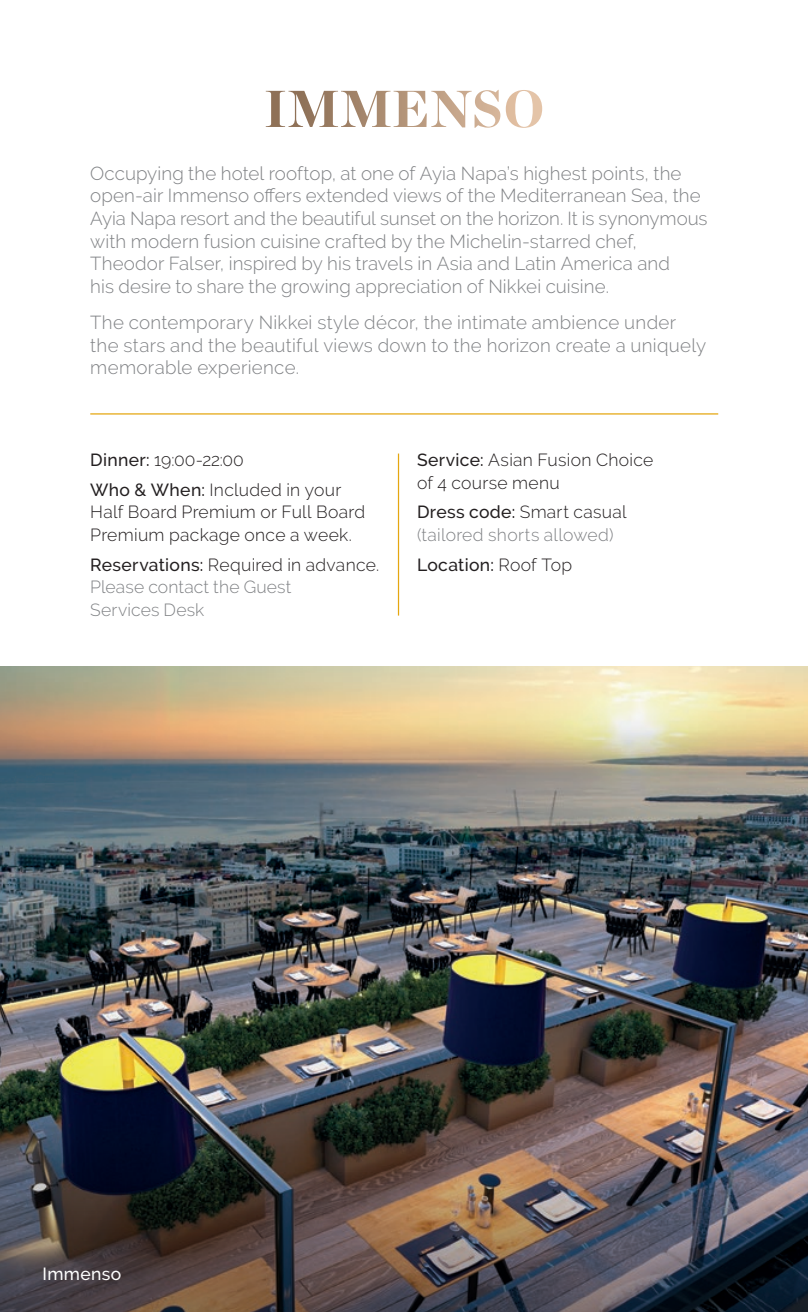
<style>
.page{position:relative;width:808px;height:1312px;background:#fff}
.page>*{position:absolute;margin:0;border:0;box-sizing:border-box;transform-origin:0 0}
.Opener_50{font:300 18.75px/22.5px "Raleway";letter-spacing:.005em;color:#808285}
.Description_List{font:300 17.5px/22.5px "Raleway";letter-spacing:.015em;color:#231f20}
.Description_List-2{font:300 17.5px/22.5px "Raleway";letter-spacing:.015em;color:#808285}
.t1{font:500 17.5px "Raleway";letter-spacing:.02em;color:#231f20}
.Description_List-3{font:500 17.5px "Raleway";letter-spacing:.02em;color:#fff}
.s1{font-weight:500}
.s2{font-weight:500;color:#231f20}
.s3{color:#231f20}
.s4{font-weight:300}
</style>
<div class="page">
<svg style="left:266px;top:90px;width:276px;height:38px"></svg>
<hr style="left:90px;top:413px;width:628px;height:1px;background:#e5a710">
<hr style="left:398px;top:453px;width:1px;height:162px;background:#e5a710">
<img style="left:0;top:666px;width:808px;height:392px">
<img style="left:0;top:1058px;width:808px;height:253px">
<p class="Opener_50" style="left:90px;top:162px;width:619px">Occupying the hotel rooftop, at one of Ayia Napa’s highest points, the open-air Immenso offers extended views of the Mediterranean Sea, the Ayia Napa resort and the beautiful sunset on the horizon. It is synonymous with modern fusion cuisine crafted by the Michelin-starred chef, Theodor Falser, inspired by his travels in Asia and Latin America and<br>his desire to share the growing appreciation of Nikkei cuisine.</p>
<p class="Opener_50" style="left:90px;top:311px;width:617px">The contemporary Nikkei style décor, the intimate ambience under the stars and the beautiful views down to the horizon create a uniquely memorable experience.</p>
<p class="Description_List" style="left:90px;top:448px;width:155px"><span class="s1">Dinner:</span> 19:00-22:00</p>
<p class="Description_List" style="left:90px;top:478px;width:276px"><span class="s1">Who &amp; When:</span> Included in your<br>Half Board Premium or Full Board<br>Premium package once a week.</p>
<p class="Description_List-2" style="left:90px;top:553px;width:290px"><span class="s2">Reservations:</span> <span class="s3">Required in advance.<br></span>Please contact the Guest<br>Services Desk</p>
<p class="Description_List" style="left:417px;top:448px;width:238px"><span class="s1">Service:</span> Asian Fusion Choice of 4 course menu</p>
<p class="Description_List-2" style="left:417px;top:501px;width:211px"><span class="s2">Dress code:</span> <span class="s3">Smart casual </span>(tailored shorts allowed)</p>
<p class="t1" style="left:417px;top:554px;width:157px">Location: <span class="s4">Roof Top</span></p>
<p class="Description_List-3" style="left:43px;top:1263px;width:80px">Immenso</p>
</div>
